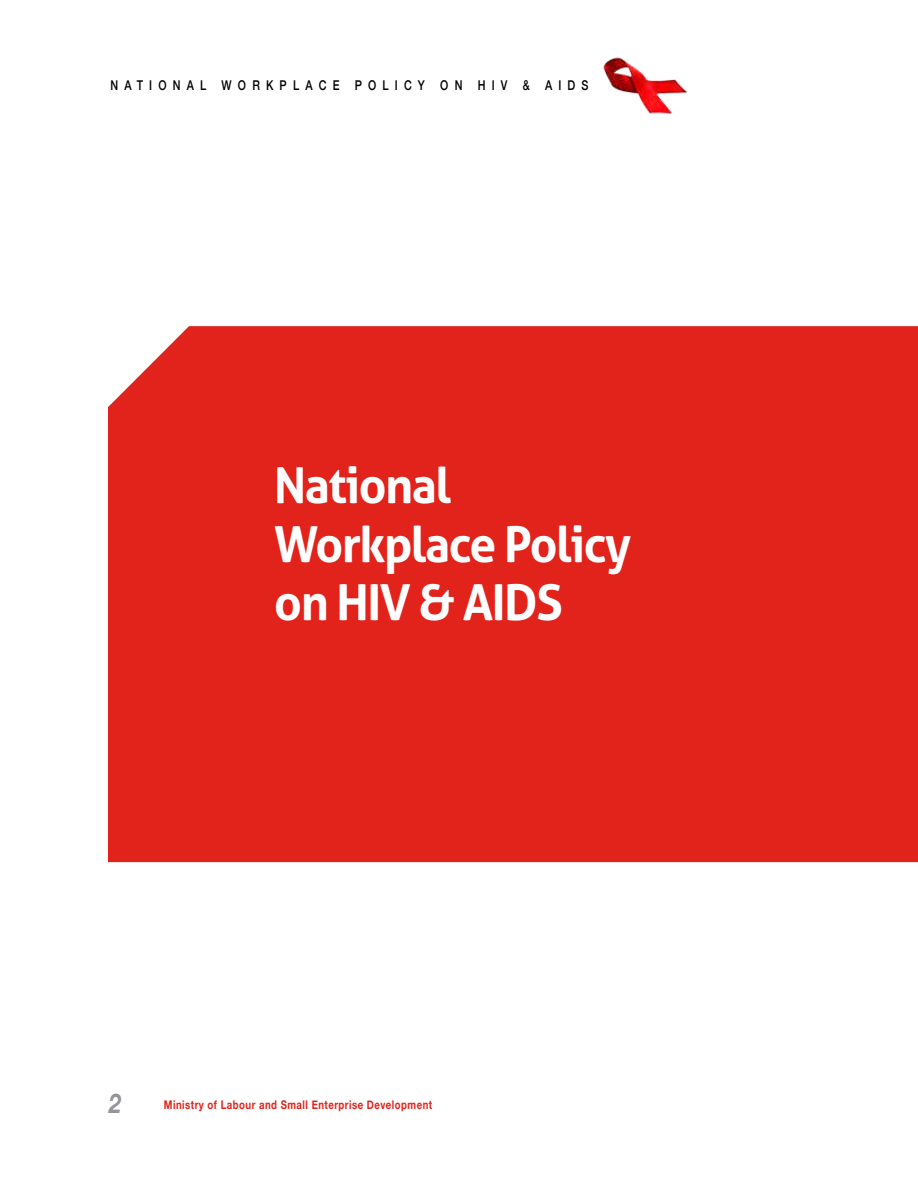
<style>
.page{position:relative;width:918px;height:1188px;background:#fff}
.page>*{position:absolute;margin:0;border:0;box-sizing:border-box;transform-origin:0 0}
.t1{font:700 49.5px/58.5px "Aller";letter-spacing:-.03em;color:#fff}
.t2{font:italic 700 27px "Helvetica Neue";color:#939598;scale:.8 1}
.t3{font:500 13.5px "Helvetica Neue";letter-spacing:.57em;color:#000;scale:.8 1}
.t4{font:700 12px "Helvetica Neue";letter-spacing:.05em;color:#e2231b;scale:.8 1}
</style>
<div class="page">
<img style="left:603px;top:57px;width:85px;height:58px">
<div style="left:108px;top:326px;width:810px;height:536px;background:#e2231b"></div>
<p class="t3" style="left:110px;top:74px;width:599px">NATIONAL WORKPLACE POLICY ON HIV &amp; AIDS</p>
<h1 class="t1" style="left:274px;top:456px;width:358px">National<br>Workplace Policy on HIV &amp; AIDS</h1>
<h2 class="t2" style="left:109px;top:1082px;width:17px">2</h2>
<p class="t4" style="left:164px;top:1095px;width:337px">Ministry of Labour and Small Enterprise Development</p>
</div>
